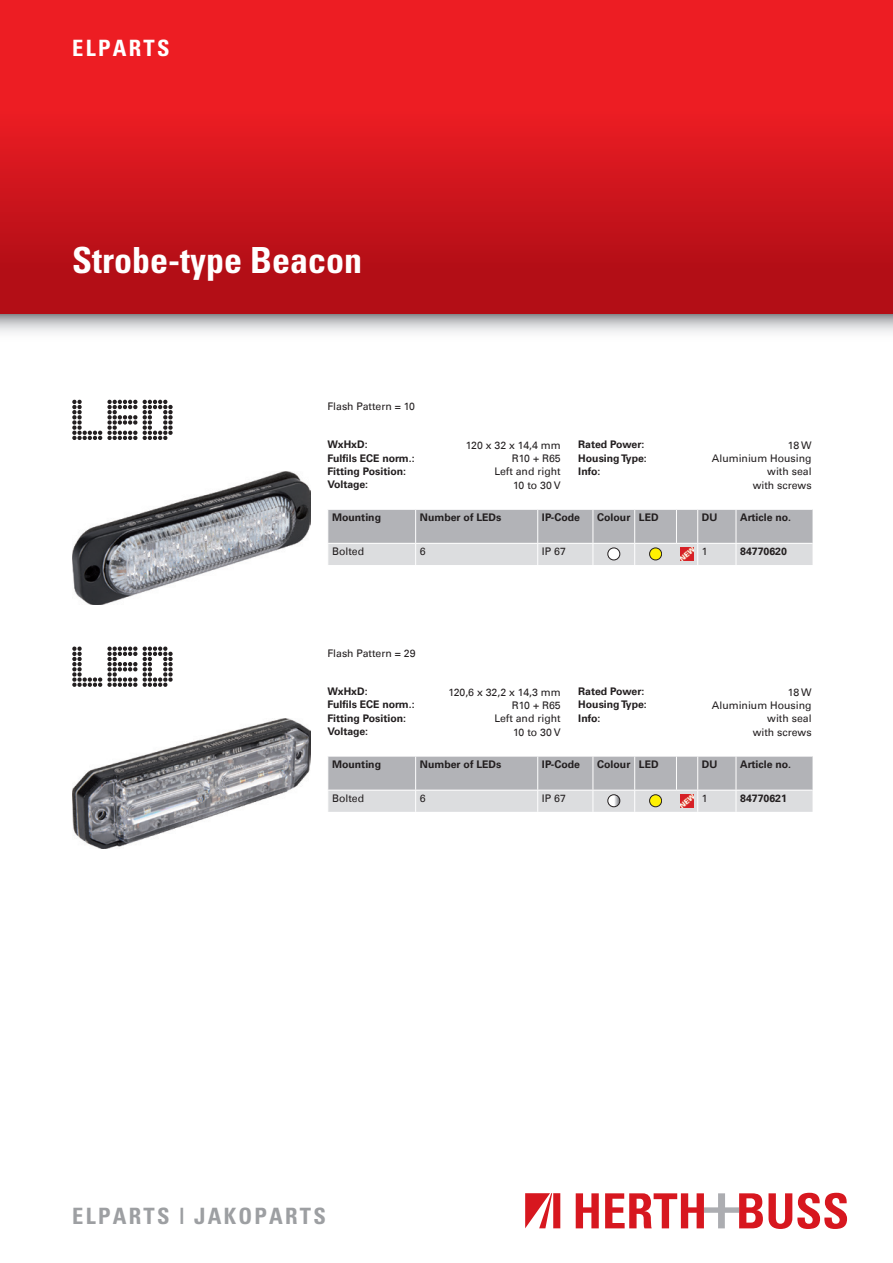
<style>
.page{position:relative;width:893px;height:1263px;background:#fff}
.page>*{position:absolute;margin:0;border:0;box-sizing:border-box;transform-origin:0 0}
.t1{font:700 condensed 36px "Univers";color:#fff}
.t2{font:700 condensed 22.5px "Univers";letter-spacing:.1em;color:#9d9fa2}
.t3{font:700 condensed 22.5px "Univers";letter-spacing:.1em;color:#fff}
.t4{font:700 10.5px "Univers Com 65";color:#231f20}
.t5{font:10.5px/13.5px "Univers Com 55 Roman";color:#231f20;text-align:right}
</style>
<div class="page">
<img style="left:0;top:0;width:893px;height:333px">
<svg style="left:576px;top:1193px;width:23px;height:35px"></svg>
<svg style="left:605px;top:1193px;width:242px;height:36px"></svg>
<svg style="left:525px;top:1193px;width:35px;height:35px"></svg>
<svg style="left:72px;top:400px;width:65px;height:40px"></svg>
<svg style="left:143px;top:400px;width:30px;height:40px"></svg>
<svg style="left:72px;top:646px;width:65px;height:41px"></svg>
<svg style="left:143px;top:646px;width:30px;height:41px"></svg>
<svg style="left:328px;top:509px;width:484px;height:56px;background:#c5c5c7"></svg>
<svg style="left:328px;top:756px;width:484px;height:56px;background:#c4c4c7"></svg>
<img style="left:72px;top:472px;width:238px;height:132px">
<img style="left:72px;top:718px;width:238px;height:130px">
<h2 class="t3" style="left:72px;top:34px;width:99px">ELPARTS</h2>
<h1 class="t1" style="left:72px;top:238px;width:291px">Strobe-type Beacon</h1>
<p class="t5" style="left:327px;top:400px;width:89px">Flash Pattern = 10</p>
<p class="t4" style="left:327px;top:438px;width:42px">WxHxD:</p>
<p class="t5" style="left:466px;top:438px;width:96px">120 x 32 x 14,4 mm</p>
<p class="t4" style="left:327px;top:452px;width:89px">Fulfils ECE norm.:</p>
<p class="t5" style="left:512px;top:452px;width:50px">R10 + R65</p>
<p class="t4" style="left:327px;top:465px;width:80px">Fitting Position:</p>
<p class="t5" style="left:494px;top:465px;width:68px">Left and right</p>
<p class="t4" style="left:327px;top:478px;width:42px">Voltage:</p>
<p class="t5" style="left:513px;top:478px;width:49px">10 to 30 V</p>
<p class="t4" style="left:578px;top:438px;width:68px">Rated Power:</p>
<p class="t5" style="left:788px;top:438px;width:25px">18 W</p>
<p class="t4" style="left:578px;top:452px;width:70px">Housing Type:</p>
<p class="t5" style="left:712px;top:452px;width:101px">Aluminium Housing</p>
<p class="t4" style="left:578px;top:465px;width:24px">Info:</p>
<p class="t5" style="left:753px;top:465px;width:60px">with seal with screws</p>
<p class="t4" style="left:332px;top:511px;width:51px">Mounting</p>
<p class="t4" style="left:420px;top:511px;width:83px">Number of LEDs</p>
<p class="t4" style="left:542px;top:511px;width:40px">IP-Code</p>
<p class="t4" style="left:597px;top:511px;width:63px">Colour LED</p>
<p class="t4" style="left:702px;top:511px;width:17px">DU</p>
<p class="t4" style="left:740px;top:511px;width:52px">Article no.</p>
<p class="t5" style="left:332px;top:545px;width:34px">Bolted</p>
<p class="t5" style="left:420px;top:545px;width:7px">6</p>
<p class="t5" style="left:542px;top:545px;width:25px">IP 67</p>
<p class="t5" style="left:702px;top:545px;width:7px">1</p>
<p class="t4" style="left:740px;top:545px;width:48px">84770620</p>
<p class="t5" style="left:327px;top:646px;width:90px">Flash Pattern = 29</p>
<p class="t4" style="left:327px;top:685px;width:42px">WxHxD:</p>
<p class="t5" style="left:448px;top:685px;width:114px">120,6 x 32,2 x 14,3 mm</p>
<p class="t4" style="left:327px;top:698px;width:89px">Fulfils ECE norm.:</p>
<p class="t5" style="left:512px;top:698px;width:50px">R10 + R65</p>
<p class="t4" style="left:327px;top:712px;width:80px">Fitting Position:</p>
<p class="t5" style="left:494px;top:712px;width:68px">Left and right</p>
<p class="t4" style="left:327px;top:725px;width:42px">Voltage:</p>
<p class="t5" style="left:513px;top:725px;width:49px">10 to 30 V</p>
<p class="t4" style="left:578px;top:685px;width:68px">Rated Power:</p>
<p class="t5" style="left:788px;top:685px;width:25px">18 W</p>
<p class="t4" style="left:578px;top:698px;width:70px">Housing Type:</p>
<p class="t5" style="left:712px;top:698px;width:101px">Aluminium Housing</p>
<p class="t4" style="left:578px;top:712px;width:24px">Info:</p>
<p class="t5" style="left:753px;top:712px;width:60px">with seal with screws</p>
<p class="t4" style="left:332px;top:758px;width:51px">Mounting</p>
<p class="t4" style="left:420px;top:758px;width:83px">Number of LEDs</p>
<p class="t4" style="left:542px;top:758px;width:40px">IP-Code</p>
<p class="t4" style="left:597px;top:758px;width:63px">Colour LED</p>
<p class="t4" style="left:702px;top:758px;width:17px">DU</p>
<p class="t4" style="left:740px;top:758px;width:52px">Article no.</p>
<p class="t5" style="left:332px;top:791px;width:34px">Bolted</p>
<p class="t5" style="left:420px;top:791px;width:7px">6</p>
<p class="t5" style="left:542px;top:791px;width:25px">IP 67</p>
<p class="t5" style="left:702px;top:791px;width:7px">1</p>
<p class="t4" style="left:740px;top:792px;width:48px">84770621</p>
<h2 class="t2" style="left:72px;top:1202px;width:255px">ELPARTS | JAKOPARTS</h2>
</div>
